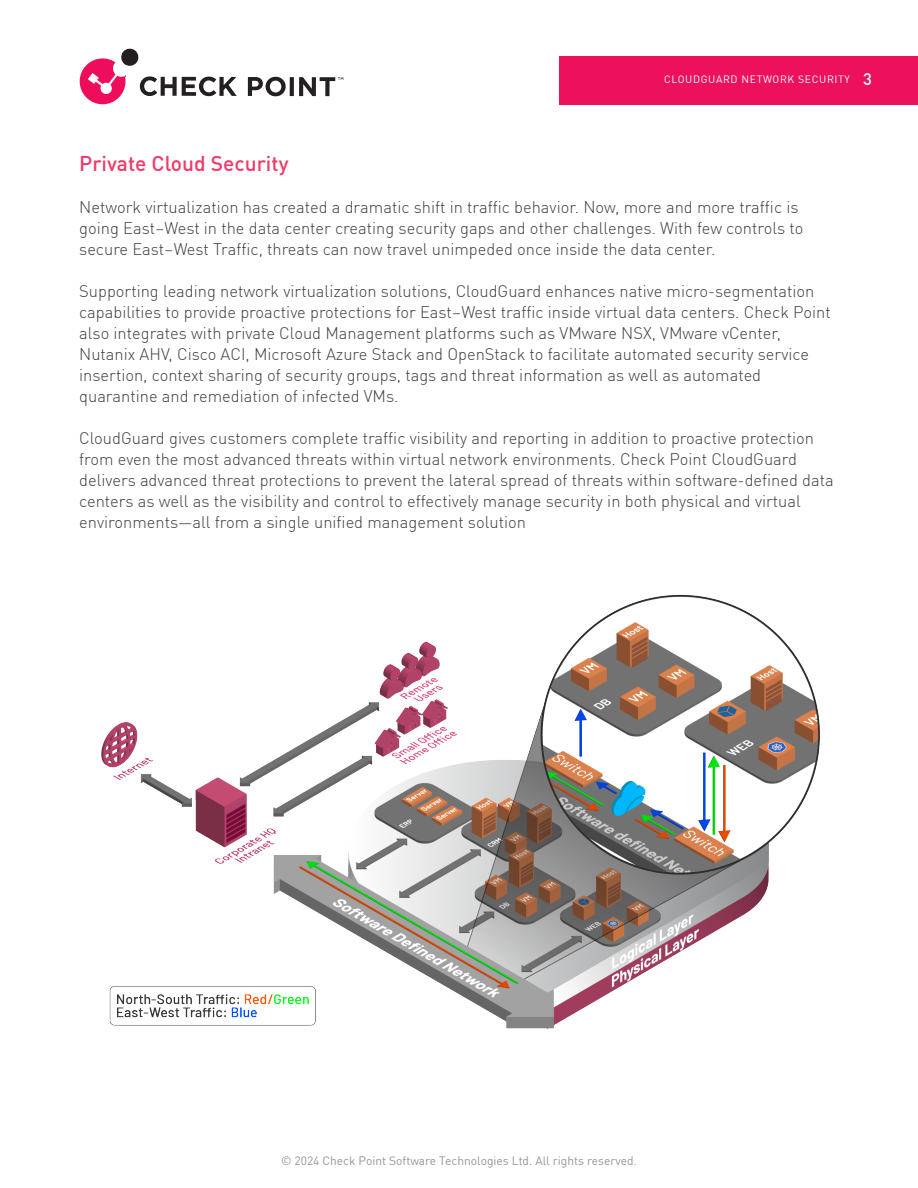
<style>
.page{position:relative;width:918px;height:1188px;background:#fff}
.page>*{position:absolute;margin:0;border:0;box-sizing:border-box;transform-origin:0 0}
.Indented_body_copy{font:500 21px "DIN Pro";color:#ee3b68}
.Indented_body_copy-2{font:300 16.5px/21px "DIN Pro";color:#3e3e3f}
.t1{font:12px "DIN Pro";color:#939598}
.t2{font:10.5px "DIN Pro";letter-spacing:.06em;color:#fff}
.s1{font-weight:500;font-size:16.5px}
</style>
<div class="page">
<svg style="left:248px;top:77px;width:38px;height:19px"></svg>
<svg style="left:290px;top:77px;width:4px;height:19px"></svg>
<svg style="left:80px;top:48px;width:157px;height:56px"></svg>
<svg style="left:299px;top:77px;width:44px;height:19px"></svg>
<div style="left:559px;top:56px;width:359px;height:49px;background:#ed105c"></div>
<img style="left:101px;top:595px;width:719px;height:434px">
<p class="t2" style="left:664px;top:72px;width:209px">CLOUDGUARD NETWORK SECURITY <span class="s1">3</span></p>
<p class="Indented_body_copy" style="left:79px;top:147px;width:211px">Private Cloud Security</p>
<p class="Indented_body_copy-2" style="left:79px;top:196px;width:721px">Network virtualization has created a dramatic shift in traffic behavior. Now, more and more traffic is</p>
<p class="Indented_body_copy-2" style="left:79px;top:217px;width:726px">going East–West in the data center creating security gaps and other challenges. With few controls to</p>
<p class="Indented_body_copy-2" style="left:79px;top:238px;width:638px">secure East–West Traffic, threats can now travel unimpeded once inside the data center.</p>
<p class="Indented_body_copy-2" style="left:79px;top:280px;width:737px">Supporting leading network virtualization solutions, CloudGuard enhances native micro-segmentation</p>
<p class="Indented_body_copy-2" style="left:79px;top:301px;width:753px">capabilities to provide proactive protections for East–West traffic inside virtual data centers. Check Point</p>
<p class="Indented_body_copy-2" style="left:79px;top:322px;width:703px">also integrates with private Cloud Management platforms such as VMware NSX, VMware vCenter,</p>
<p class="Indented_body_copy-2" style="left:79px;top:343px;width:731px">Nutanix AHV, Cisco ACI, Microsoft Azure Stack and OpenStack to facilitate automated security service</p>
<p class="Indented_body_copy-2" style="left:79px;top:364px;width:684px">insertion, context sharing of security groups, tags and threat information as well as automated</p>
<p class="Indented_body_copy-2" style="left:79px;top:385px;width:321px">quarantine and remediation of infected VMs.</p>
<p class="Indented_body_copy-2" style="left:79px;top:427px;width:736px">CloudGuard gives customers complete traffic visibility and reporting in addition to proactive protection</p>
<p class="Indented_body_copy-2" style="left:79px;top:448px;width:719px">from even the most advanced threats within virtual network environments. Check Point CloudGuard</p>
<p class="Indented_body_copy-2" style="left:79px;top:469px;width:756px">delivers advanced threat protections to prevent the lateral spread of threats within software-defined data centers as well as the visibility and control to effectively manage security in both physical and virtual</p>
<p class="Indented_body_copy-2" style="left:79px;top:511px;width:448px">environments—all from a single unified management solution</p>
<p class="t1" style="left:281px;top:1151px;width:357px">© 2024 Check Point Software Technologies Ltd. All rights reserved.</p>
</div>
